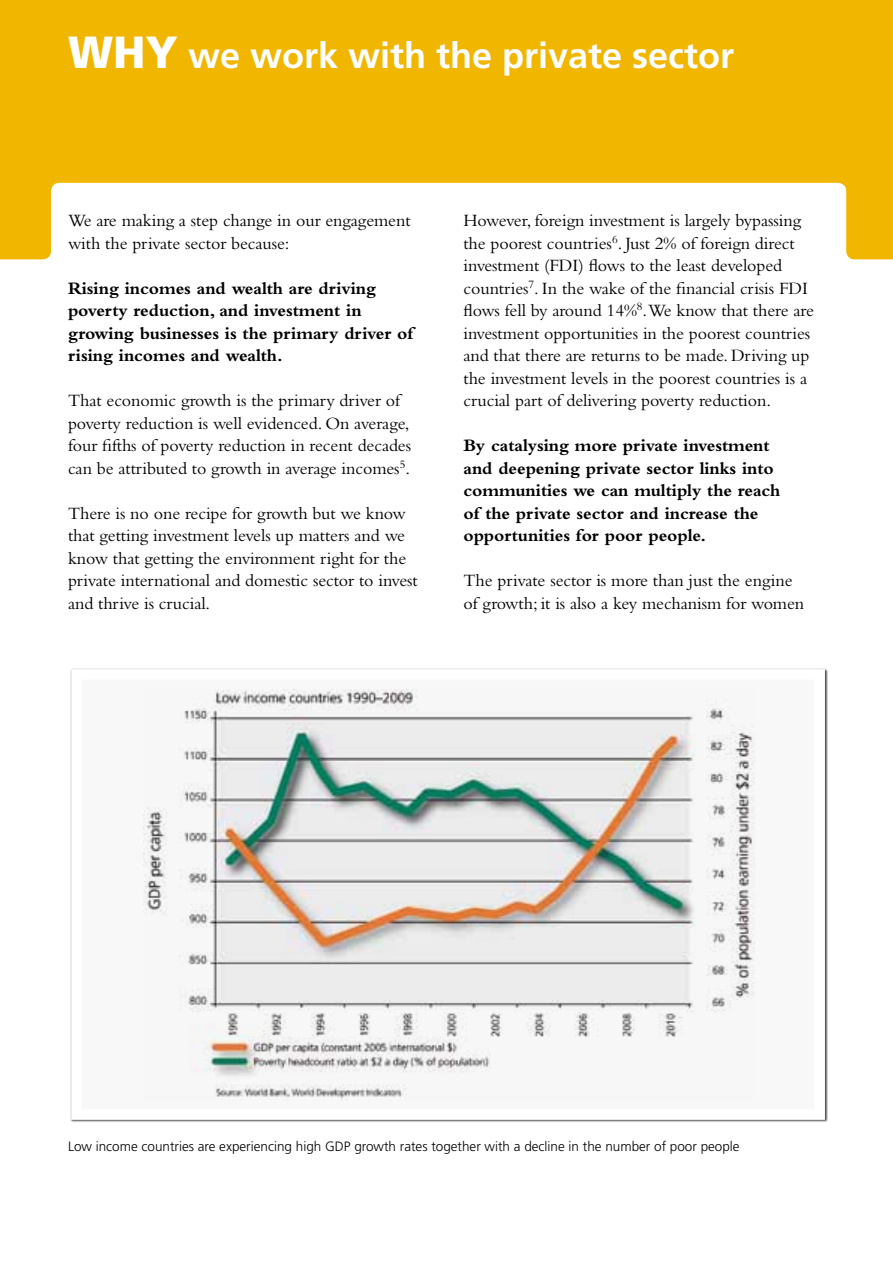
<style>
.page{position:relative;width:893px;height:1263px;background:#fff}
.page>*{position:absolute;margin:0;border:0;box-sizing:border-box;transform-origin:0 0}
.t1{font:700 36px "Frutiger LT Std";color:#fff}
.t2{font:18px/22.5px "Bembo";letter-spacing:-.005em;color:#000}
.t3{font:700 18px/22.5px "Bembo";letter-spacing:-.005em;color:#000}
.t4{font:300 13.5px "Frutiger LT Std";color:#000}
.s1{font-weight:900;font-size:45px}
</style>
<div class="page">
<svg style="left:0;top:0;width:893px;height:259px;fill:#f0b600"></svg>
<div style="left:71px;top:669px;width:754px;height:451px;background:#f7f8f7"></div>
<img style="left:143px;top:689px;width:612px;height:411px">
<h1 class="t1" style="left:68px;top:34px;width:668px"><span class="s1">WHY</span> we work with the private sector</h1>
<p class="t2" style="left:68px;top:209px;width:344px">We are making a step change in our engagement with the private sector because:</p>
<p class="t3" style="left:68px;top:277px;width:347px">Rising incomes and wealth are driving poverty reduction, and investment in growing businesses is the primary driver of rising incomes and wealth.</p>
<p class="t2" style="left:68px;top:389px;width:345px">That economic growth is the primary driver of poverty reduction is well evidenced. On average, four fifths of poverty reduction in recent decades can be attributed to growth in average incomes<sup>5</sup>.</p>
<p class="t2" style="left:68px;top:502px;width:351px">There is no one recipe for growth but we know that getting investment levels up matters and we know that getting the environment right for the private international and domestic sector to invest and thrive is crucial.</p>
<p class="t2" style="left:463px;top:209px;width:352px">However, foreign investment is largely bypassing the poorest countries<sup>6</sup>. Just 2% of foreign direct investment (FDI) flows to the least developed countries<sup>7</sup>. In the wake of the financial crisis FDI flows fell by around 14%<sup>8</sup>.We know that there are investment opportunities in the poorest countries and that there are returns to be made. Driving up the investment levels in the poorest countries is a crucial part of delivering poverty reduction.</p>
<p class="t3" style="left:463px;top:434px;width:318px">By catalysing more private investment and deepening private sector links into communities we can multiply the reach of the private sector and increase the opportunities for poor people.</p>
<p class="t2" style="left:463px;top:569px;width:342px">The private sector is more than just the engine of growth; it is also a key mechanism for women</p>
<p class="t4" style="left:68px;top:1139px;width:673px">Low income countries are experiencing high GDP growth rates together with a decline in the number of poor people</p>
</div>
